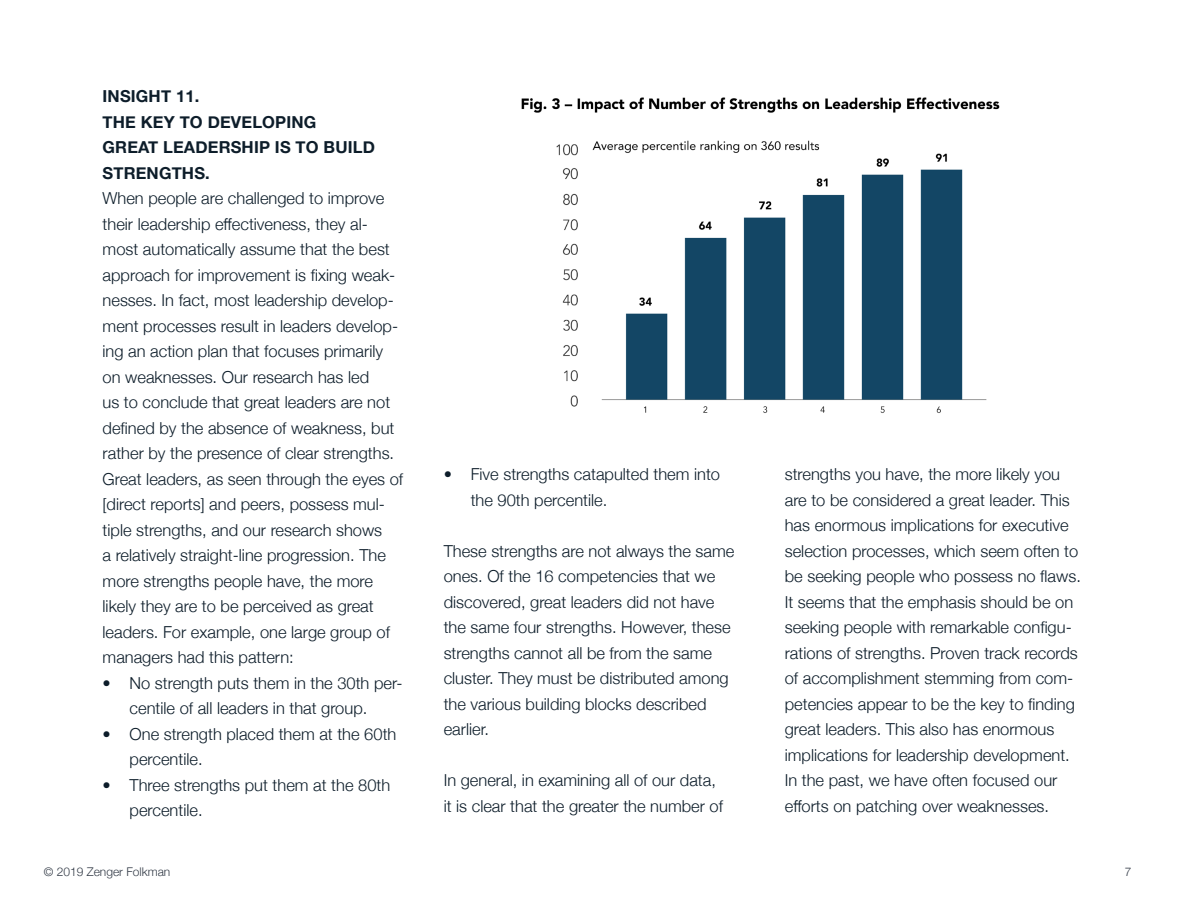
<style>
.page{position:relative;width:1188px;height:918px;background:#fff}
.page>*{position:absolute;margin:0;border:0;box-sizing:border-box;transform-origin:0 0}
.Paragraph_body{font:300 16.5px/25.5px "Helvetica Neue";color:#0d1d2a}
.Paragraph_header{font:700 16.5px/25.5px "Helvetica Neue";letter-spacing:.01em;color:#0d1d2a}
.t1{font:300 12px "Helvetica Neue";color:#323a46}
</style>
<div class="page">
<img style="left:521px;top:97px;width:479px;height:316px">
<p class="Paragraph_header" style="left:103px;top:84px;width:98px">INSIGHT 11.</p>
<p class="Paragraph_header" style="left:103px;top:109px;width:274px">THE KEY TO DEVELOPING<br>GREAT LEADERSHIP IS TO BUILD<br>STRENGTHS.</p>
<p class="Paragraph_body" style="left:103px;top:184px;width:302px">When people are challenged to improve their leadership effectiveness, they al&shy;most automatically assume that the best approach for improvement is fixing weak&shy;nesses. In fact, most leadership develop&shy;ment processes result in leaders develop&shy;ing an action plan that focuses primarily on weaknesses. Our research has led<br>us to conclude that great leaders are not defined by the absence of weakness, but rather by the presence of clear strengths.<br>Great leaders, as seen through the eyes of [direct reports] and peers, possess mul&shy;tiple strengths, and our research shows<br>a relatively straight-line progression. The more strengths people have, the more likely they are to be perceived as great leaders. For example, one large group of managers had this pattern:</p>
<p class="Paragraph_body" style="left:103px;top:669px;width:301px;text-align:center">• No strength puts them in the 30th per&shy;centile of all leaders in that group.</p>
<p class="Paragraph_body" style="left:130px;top:720px;width:268px;text-indent:-27px">• One strength placed them at the 60th percentile.</p>
<p class="Paragraph_body" style="left:130px;top:771px;width:262px;text-indent:-27px">• Three strengths put them at the 80th percentile.</p>
<p class="Paragraph_body" style="left:471px;top:460px;width:251px;text-indent:-27px">• Five strengths catapulted them into the 90th percentile.</p>
<p class="Paragraph_body" style="left:444px;top:537px;width:292px">These strengths are not always the same ones. Of the 16 competencies that we discovered, great leaders did not have the same four strengths. However, these strengths cannot all be from the same cluster. They must be distributed among the various building blocks described earlier.</p>
<p class="Paragraph_body" style="left:444px;top:766px;width:281px">In general, in examining all of our data, it is clear that the greater the number of</p>
<p class="Paragraph_body" style="left:785px;top:460px;width:298px">strengths you have, the more likely you are to be considered a great leader. This has enormous implications for executive selection processes, which seem often to be seeking people who possess no flaws.</p>
<p class="Paragraph_body" style="left:785px;top:588px;width:295px">It seems that the emphasis should be on seeking people with remarkable configu&shy;rations of strengths. Proven track records of accomplishment stemming from com&shy;petencies appear to be the key to finding great leaders. This also has enormous implications for leadership development.<br>In the past, we have often focused our efforts on patching over weaknesses.</p>
<p class="t1" style="left:44px;top:862px;width:128px">© 2019 Zenger Folkman</p>
<p class="t1" style="left:1125px;top:862px;width:8px">7</p>
</div>
